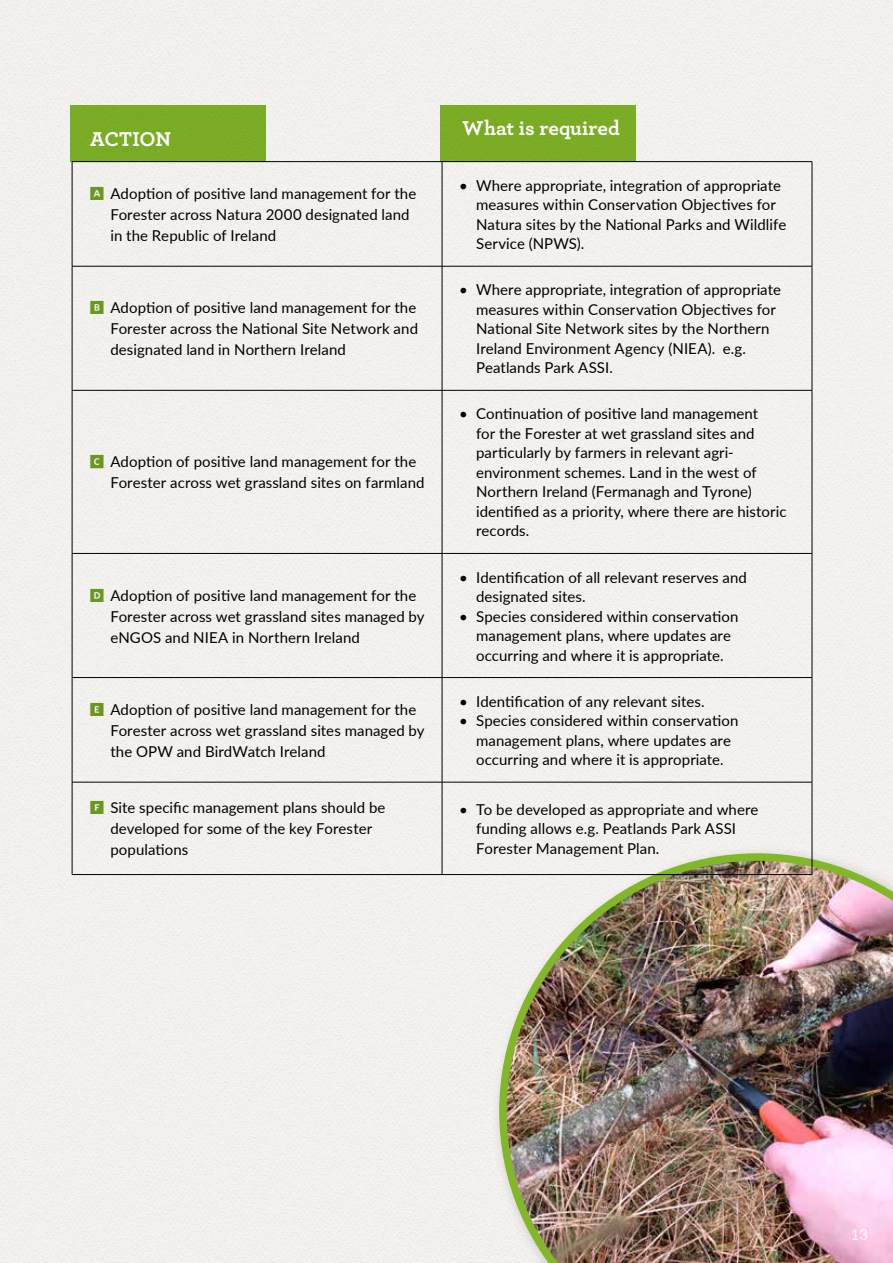
<style>
.page{position:relative;width:893px;height:1263px;background:#f2f1ee}
.page>*{position:absolute;margin:0;border:0;box-sizing:border-box;transform-origin:0 0}
.t1{font:700 21px "Archer";color:#fff}
.t2{font:15px/19.5px "Lato";letter-spacing:.005em;color:#000}
.t3{font:500 15px "Lato";color:#faf8f5}
.s1{font-family:"Whitney Index Black Blk Square 3";font-size:15.75px;color:#6a971f}
</style>
<div class="page">
<div style="left:441px;top:105px;width:195px;height:56px;background:#7aac25"></div>
<div style="left:71px;top:105px;width:195px;height:56px;background:#7aac25"></div>
<img style="left:499px;top:853px;width:394px;height:410px">
<hr style="left:72px;top:161px;width:370px;height:1px;background:#000">
<hr style="left:442px;top:161px;width:370px;height:1px;background:#000">
<hr style="left:72px;top:266px;width:370px;height:1px;background:#000">
<hr style="left:442px;top:266px;width:370px;height:1px;background:#000">
<hr style="left:72px;top:390px;width:370px;height:1px;background:#000">
<hr style="left:442px;top:390px;width:370px;height:1px;background:#000">
<hr style="left:72px;top:553px;width:370px;height:1px;background:#000">
<hr style="left:442px;top:553px;width:370px;height:1px;background:#000">
<hr style="left:72px;top:677px;width:370px;height:1px;background:#000">
<hr style="left:442px;top:677px;width:370px;height:1px;background:#000">
<hr style="left:72px;top:782px;width:370px;height:1px;background:#000">
<hr style="left:442px;top:782px;width:370px;height:1px;background:#000">
<hr style="left:72px;top:874px;width:370px;height:1px;background:#000">
<hr style="left:442px;top:874px;width:370px;height:1px;background:#000">
<hr style="left:72px;top:162px;width:1px;height:104px;background:#000">
<hr style="left:442px;top:162px;width:1px;height:104px;background:#000">
<hr style="left:812px;top:162px;width:1px;height:104px;background:#000">
<hr style="left:72px;top:266px;width:1px;height:124px;background:#000">
<hr style="left:442px;top:266px;width:1px;height:124px;background:#000">
<hr style="left:812px;top:266px;width:1px;height:124px;background:#000">
<hr style="left:72px;top:390px;width:1px;height:163px;background:#000">
<hr style="left:442px;top:390px;width:1px;height:163px;background:#000">
<hr style="left:812px;top:390px;width:1px;height:163px;background:#000">
<hr style="left:72px;top:554px;width:1px;height:123px;background:#000">
<hr style="left:442px;top:554px;width:1px;height:123px;background:#000">
<hr style="left:812px;top:554px;width:1px;height:123px;background:#000">
<hr style="left:72px;top:678px;width:1px;height:104px;background:#000">
<hr style="left:442px;top:678px;width:1px;height:104px;background:#000">
<hr style="left:812px;top:678px;width:1px;height:104px;background:#000">
<hr style="left:72px;top:782px;width:1px;height:92px;background:#000">
<hr style="left:442px;top:782px;width:1px;height:92px;background:#000">
<hr style="left:812px;top:782px;width:1px;height:92px;background:#000">
<h1 class="t1" style="left:90px;top:123px;width:83px">ACTION</h1>
<h1 class="t1" style="left:462px;top:111px;width:159px">What is required</h1>
<p class="t2" style="left:110px;top:182px;width:307px;line-height:21px;text-indent:-21px"><span class="s1">A</span> Adoption of positive land management for the<br>Forester across Natura 2000 designated land in the Republic of Ireland</p>
<p class="t2" style="left:476px;top:175px;width:312px;text-indent:-17px">• Where appropriate, integration of appropriate measures within Conservation Objectives for Natura sites by the National Parks and Wildlife Service (NPWS).</p>
<p class="t2" style="left:110px;top:297px;width:309px;line-height:21px;text-align:justify;text-indent:-21px"><span class="s1">B</span> Adoption of positive land management for the Forester across the National Site Network and designated land in Northern Ireland</p>
<p class="t2" style="left:110px;top:451px;width:316px;line-height:21px;text-indent:-21px"><span class="s1">C</span> Adoption of positive land management for the<br>Forester across wet grassland sites on farmland</p>
<p class="t2" style="left:110px;top:584px;width:316px;line-height:21px;text-indent:-21px"><span class="s1">D</span> Adoption of positive land management for the<br>Forester across wet grassland sites managed by eNGOS and NIEA in Northern Ireland</p>
<p class="t2" style="left:110px;top:698px;width:316px;line-height:21px;text-indent:-21px"><span class="s1">E</span> Adoption of positive land management for the<br>Forester across wet grassland sites managed by the OPW and BirdWatch Ireland</p>
<p class="t2" style="left:476px;top:279px;width:306px;text-indent:-17px">• Where appropriate, integration of appropriate measures within Conservation Objectives for National Site Network sites by the Northern Ireland Environment Agency (NIEA). e.g.<br>Peatlands Park ASSI.</p>
<p class="t2" style="left:476px;top:404px;width:312px;text-indent:-17px">• Continuation of positive land management<br>for the Forester at wet grassland sites and particularly by farmers in relevant agri&shy;environment schemes. Land in the west of Northern Ireland (Fermanagh and Tyrone) identified as a priority, where there are historic records.</p>
<p class="t2" style="left:476px;top:567px;width:272px;text-indent:-17px">• Identification of all relevant reserves and designated sites.</p>
<p class="t2" style="left:476px;top:606px;width:264px;text-indent:-17px">• Species considered within conservation management plans, where updates are occurring and where it is appropriate.</p>
<p class="t2" style="left:459px;top:691px;width:247px">• Identification of any relevant sites.</p>
<p class="t2" style="left:476px;top:710px;width:264px;text-indent:-17px">• Species considered within conservation management plans, where updates are occurring and where it is appropriate.</p>
<p class="t2" style="left:110px;top:797px;width:277px;line-height:21px;text-indent:-21px"><span class="s1">F</span> Site specific management plans should be developed for some of the key Forester populations</p>
<p class="t2" style="left:476px;top:799px;width:284px;text-indent:-17px">• To be developed as appropriate and where funding allows e.g. Peatlands Park ASSI<br>Forester Management Plan.</p>
<p class="t3" style="left:851px;top:1223px;width:19px">13</p>
</div>
